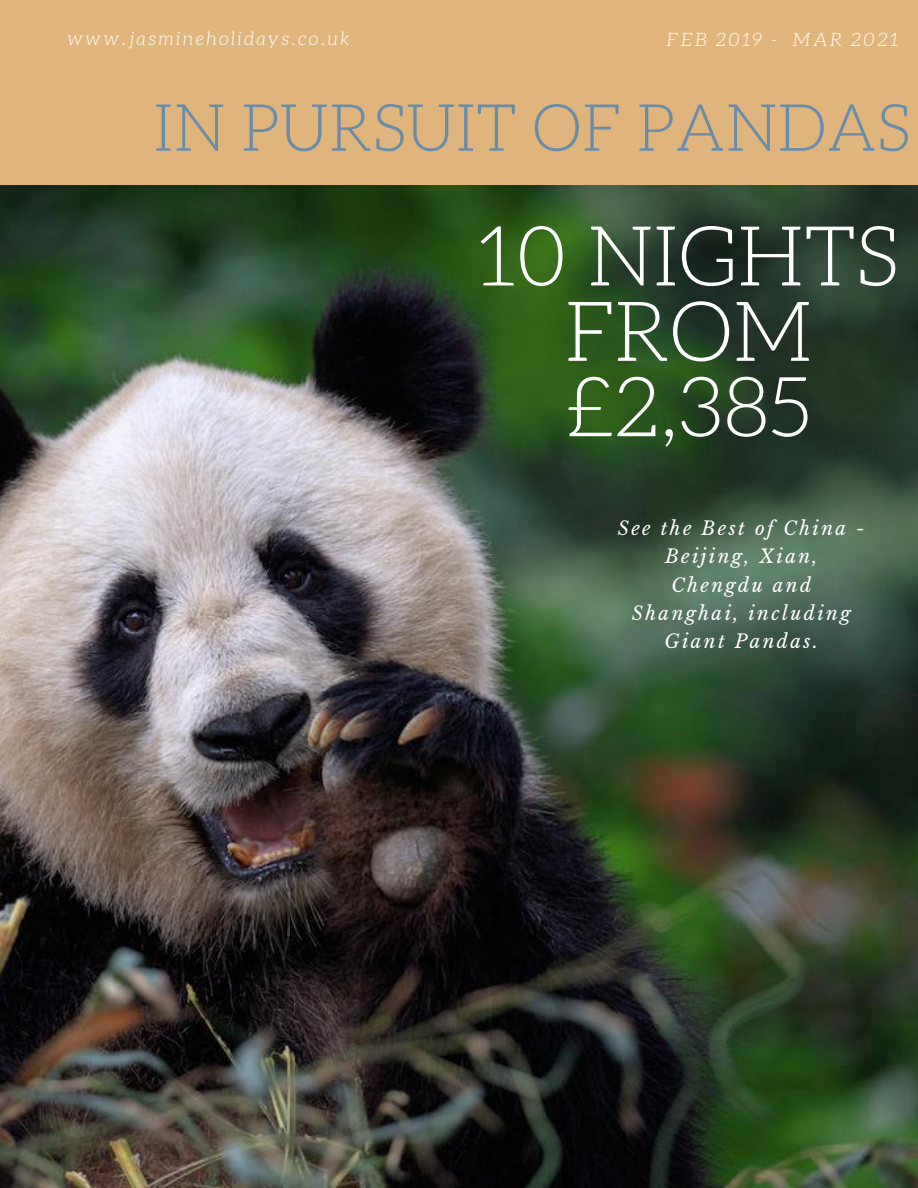
<style>
.page{position:relative;width:918px;height:1188px;background:#e0b57d}
.page>*{position:absolute;margin:0;border:0;box-sizing:border-box;transform-origin:0 0}
.t1{font:300 83.1px/75.3px "Aleo";color:#fff;text-align:center}
.t2{font:300 65.4px "Aleo";color:#6b8ca7}
.t3{font:italic 18.75px/28.2px "Libre Baskerville";letter-spacing:.13em;color:#fff;text-align:center}
.t4{font:italic 300 18.75px "Aleo";letter-spacing:.13em;color:#fff}
</style>
<div class="page">
<img style="left:0;top:186px;width:918px;height:1002px">
<p class="t4" style="left:68px;top:28px;width:284px">www.jasmineholidays.co.uk</p>
<p class="t4" style="left:667px;top:29px;width:233px">FEB 2019 - MAR 2021</p>
<h2 class="t2" style="left:153px;top:92px;width:759px">IN PURSUIT OF PANDAS</h2>
<h1 class="t1" style="left:478px;top:219px;width:422px">10 NIGHTS<br>FROM £2,385</h1>
<p class="t3" style="left:618px;top:515px;width:249px">See the Best of China -<br>Beijing, Xian,<br>Chengdu and<br>Shanghai, including<br>Giant Pandas.</p>
</div>
